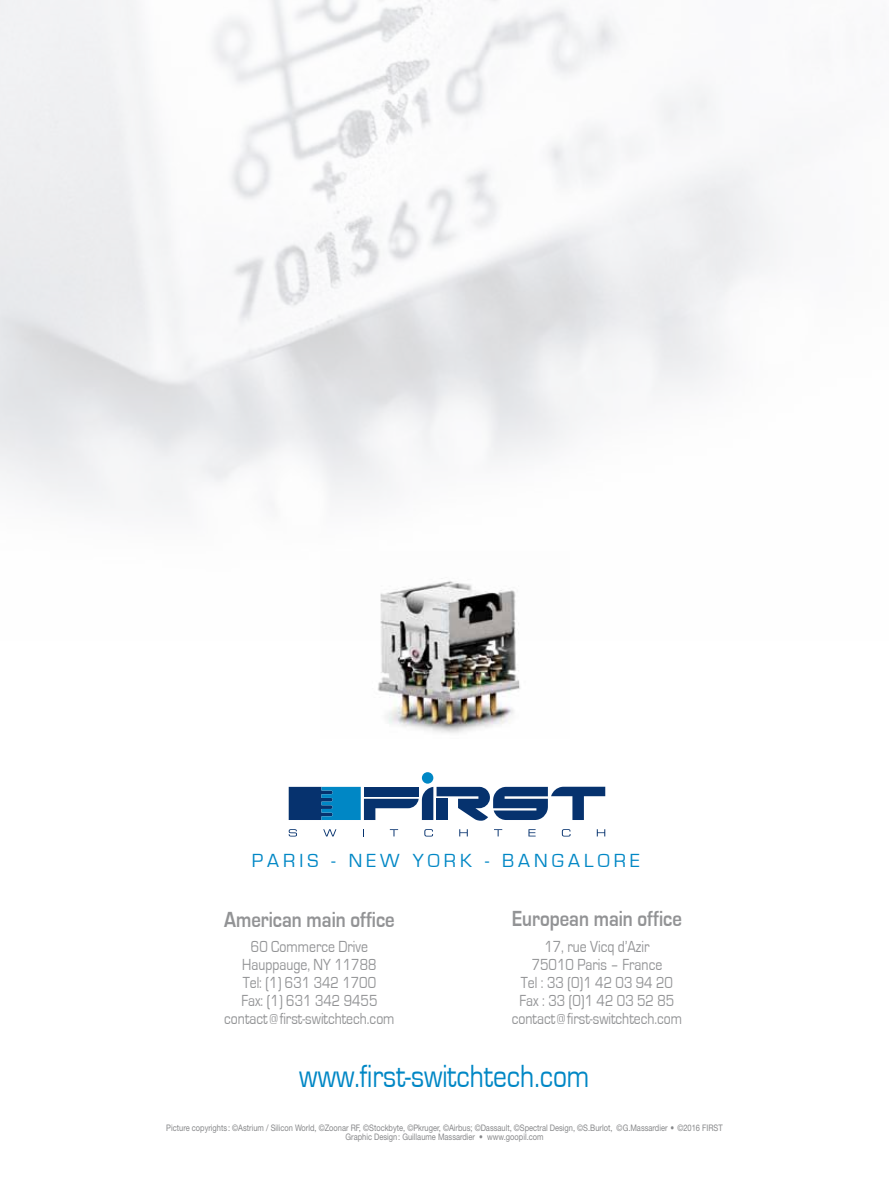
<style>
.page{position:relative;width:889px;height:1187px;background:#fff}
.page>*{position:absolute;margin:0;border:0;box-sizing:border-box;transform-origin:0 0}
.t1{font:33px "Eurostile";color:#0087c5;scale:.83 1}
.t2{font:700 22.5px "Eurostile";color:#929395;scale:.83 1}
.t3{font:19.5px "Eurostile";letter-spacing:.21em;color:#0087c5}
.t4{font:16.5px/18px "Eurostile";color:#929395;text-align:center;scale:.83 1}
.t5{font:9px/9px "Helvetica Neue";color:#87888a;text-align:center;scale:.83 1}
</style>
<div class="page">
<img style="left:377px;top:577px;width:143px;height:156px">
<svg style="left:289px;top:829px;width:8px;height:7px"></svg>
<svg style="left:323px;top:829px;width:13px;height:7px"></svg>
<svg style="left:390px;top:829px;width:8px;height:7px"></svg>
<svg style="left:424px;top:829px;width:9px;height:7px"></svg>
<svg style="left:459px;top:829px;width:9px;height:7px"></svg>
<svg style="left:494px;top:829px;width:8px;height:7px"></svg>
<svg style="left:528px;top:829px;width:7px;height:7px"></svg>
<svg style="left:562px;top:829px;width:8px;height:7px"></svg>
<svg style="left:597px;top:829px;width:8px;height:7px"></svg>
<div style="left:422px;top:772px;width:11px;height:11px;background:#0087c5;border-radius:50%"></div>
<svg style="left:289px;top:786px;width:316px;height:34px"></svg>
<p class="t3" style="left:252px;top:850px;width:389px">Paris - New York - Ban galore</p>
<h2 class="t2" style="left:224px;top:907px;width:207px">American main office</h2>
<p class="t4" style="left:224px;top:938px;width:207px">60 Commerce Drive<br>Hauppauge, NY 11788<br>Tel: (1) 631 342 1700<br>Fax: (1) 631 342 9455 contact@first-switchtech.com</p>
<h2 class="t2" style="left:512px;top:906px;width:206px">European main office</h2>
<p class="t4" style="left:512px;top:937px;width:207px">17, rue Vicq d’Azir<br>75010 Paris – France<br>Tel : 33 (0)1 42 03 94 20<br>Fax : 33 (0)1 42 03 52 85 contact@first-switchtech.com</p>
<h1 class="t1" style="left:299px;top:1057px;width:351px">www.first-switchtech.com</h1>
<p class="t5" style="left:166px;top:1123px;width:672px">Picture copyrights: ©Astrium / Silicon World, ©Zoonar RF, ©Stockbyte, ©Pkruger, ©Airbus; ©Dassault, ©Spectral Design, ©S.Burlot, ©G.Massardier • ©2016 FIRST<br>Graphic Design: Guillaume Massardier • www.goopil.com</p>
</div>
